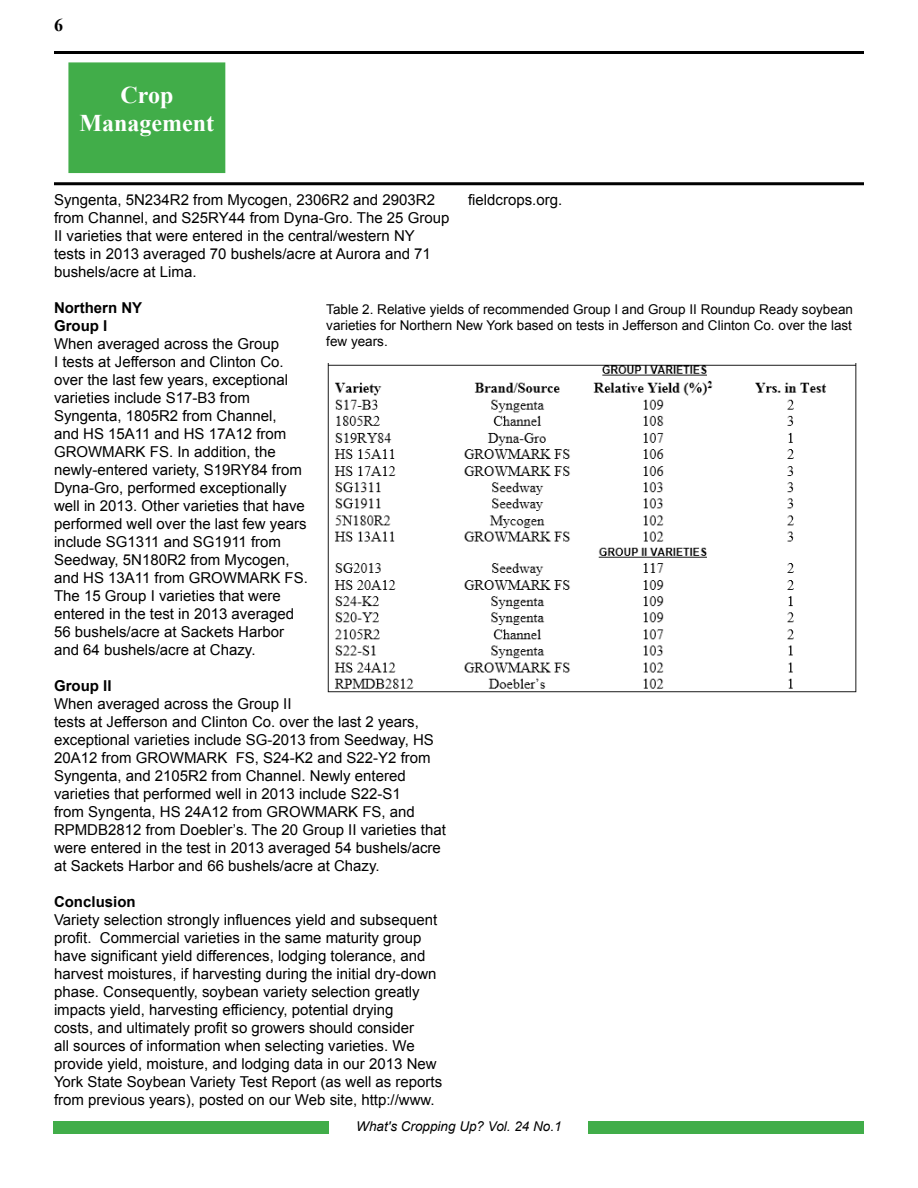
<style>
.page{position:relative;width:918px;height:1188px;background:#fff}
.page>*{position:absolute;margin:0;border:0;box-sizing:border-box;transform-origin:0 0}
.t1{font:700 24px/28.8px "Times New Roman";color:#fff;text-align:center}
.t2{font:700 18px "Times New Roman";color:#000}
.t3{font:15px/18px "Arial";color:#000}
.t4{font:700 15px/18px "Arial";color:#000}
.t5{font:13.5px/16.2px "Arial";color:#000;text-align:justify}
.t6{font:italic 13.5px "Arial";color:#000}
</style>
<div class="page">
<div style="left:68px;top:62px;width:157px;height:111px;background:#41ad49;border:2px solid #41ad49"></div>
<hr style="left:54px;top:51px;width:810px;height:3px;background:#000">
<hr style="left:54px;top:182px;width:810px;height:3px;background:#000">
<div style="left:588px;top:1121px;width:276px;height:13px;background:#41ad49"></div>
<div style="left:54px;top:1121px;width:275px;height:13px;background:#41ad49"></div>
<img style="left:327px;top:364px;width:530px;height:329px">
<p class="t2" style="left:54px;top:13px;width:10px">6</p>
<h1 class="t1" style="left:80px;top:80px;width:136px">Crop<br>Management</h1>
<p class="t3" style="left:54px;top:191px;width:397px">Syngenta, 5N234R2 from Mycogen, 2306R2 and 2903R2 from Channel, and S25RY44 from Dyna-Gro. The 25 Group II varieties that were entered in the central/western NY tests in 2013 averaged 70 bushels/acre at Aurora and 71 bushels/acre at Lima.</p>
<p class="t4" style="left:54px;top:300px;width:90px">Northern NY<br>Group I</p>
<p class="t3" style="left:54px;top:335px;width:255px">When averaged across the Group<br>I tests at Jefferson and Clinton Co. over the last few years, exceptional varieties include S17-B3 from Syngenta, 1805R2 from Channel,<br>and HS 15A11 and HS 17A12 from GROWMARK FS. In addition, the newly-entered variety, S19RY84 from Dyna-Gro, performed exceptionally well in 2013. Other varieties that have performed well over the last few years include SG1311 and SG1911 from Seedway, 5N180R2 from Mycogen, and HS 13A11 from GROWMARK FS.<br>The 15 Group I varieties that were entered in the test in 2013 averaged 56 bushels/acre at Sackets Harbor and 64 bushels/acre at Chazy.</p>
<p class="t4" style="left:54px;top:678px;width:59px">Group II</p>
<p class="t3" style="left:54px;top:695px;width:393px">When averaged across the Group II<br>tests at Jefferson and Clinton Co. over the last 2 years, exceptional varieties include SG-2013 from Seedway, HS 20A12 from GROWMARK FS, S24-K2 and S22-Y2 from Syngenta, and 2105R2 from Channel. Newly entered varieties that performed well in 2013 include S22-S1<br>from Syngenta, HS 24A12 from GROWMARK FS, and RPMDB2812 from Doebler’s. The 20 Group II varieties that were entered in the test in 2013 averaged 54 bushels/acre at Sackets Harbor and 66 bushels/acre at Chazy.</p>
<p class="t4" style="left:54px;top:894px;width:83px">Conclusion</p>
<p class="t3" style="left:54px;top:911px;width:390px">Variety selection strongly influences yield and subsequent profit. Commercial varieties in the same maturity group have significant yield differences, lodging tolerance, and harvest moistures, if harvesting during the initial dry-down phase. Consequently, soybean variety selection greatly impacts yield, harvesting efficiency, potential drying<br>costs, and ultimately profit so growers should consider<br>all sources of information when selecting varieties. We provide yield, moisture, and lodging data in our 2013 New York State Soybean Variety Test Report (as well as reports from previous years), posted on our Web site, http://www.</p>
<p class="t3" style="left:468px;top:191px;width:96px">fieldcrops.org.</p>
<p class="t5" style="left:326px;top:301px;width:528px">Table 2. Relative yields of recommended Group I and Group II Roundup Ready soybean varieties for Northern New York based on tests in Jefferson and Clinton Co. over the last few years.</p>
<p class="t6" style="left:356px;top:1118px;width:207px">What's Cropping Up? Vol. 24 No.1</p>
</div>
